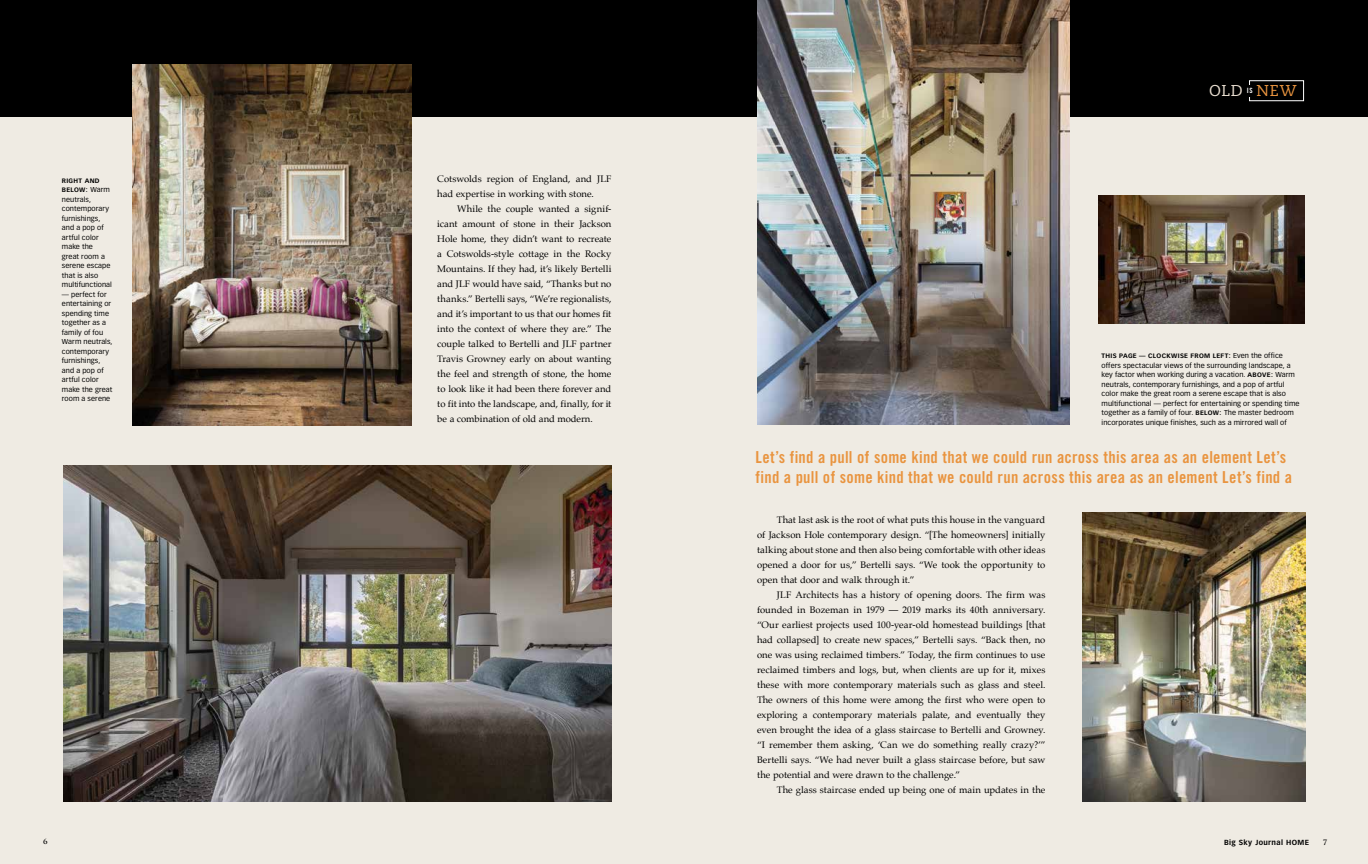
<style>
.page{position:relative;width:1368px;height:864px;background:#fff}
.page>*{position:absolute;margin:0;border:0;box-sizing:border-box;transform-origin:0 0}
.t1{font:16.5px/20px "Trade Gothic Bold Cond Twenty";letter-spacing:.015em;color:#e9943f}
.t2{font:15.7px "Caecilia";color:#e8ddcf}
.t3{font:9.5px/15px "Palatino";color:#000;text-align:justify}
.t4{font:700 7.2px "Vectora LH";color:#000}
.t5{font:700 7.2px "Trajan";color:#000}
.t6{font:7px/9.5px "Vectora LH";letter-spacing:.01em;color:#000}
.t7{font:700 6.3px/9.5px "Vectora LH";letter-spacing:.05em;color:#000}
.s1{font-weight:400;font-size:7px}
.s2{color:#e9943f}
.s3{font-weight:700;font-size:6.3px}
</style>
<div class="page">
<div style="left:0;top:117px;width:1368px;height:747px;background:#efebe3"></div>
<div style="left:0;top:0;width:1368px;height:117px;background:#000"></div>
<div style="left:1249px;top:81px;width:55px;height:20px;border:1px solid #fff"></div>
<div style="left:1246px;top:85px;width:8px;height:12px;background:#000"></div>
<img style="left:757px;top:0;width:312px;height:425px">
<img style="left:63px;top:465px;width:548px;height:337px">
<img style="left:132px;top:64px;width:280px;height:361px">
<img style="left:1082px;top:513px;width:223px;height:288px">
<img style="left:1099px;top:196px;width:206px;height:128px">
<p class="t7" style="left:62px;top:176px;width:49px">RIGHT AND<br>BELOW: <span class="s1">Warm</span></p>
<p class="t6" style="left:62px;top:195px;width:52px">neutrals, contemporary furnishings, and a pop of artful color make the great room a serene escape that is also multifunctional</p>
<p class="t6" style="left:62px;top:290px;width:52px">— perfect for entertaining or spending time together as a family of fou<br>Warm neutrals, contemporary furnishings, and a pop of artful color make the great room a serene</p>
<p class="t3" style="left:437px;top:171px;width:176px">Cotswolds region of England, and JLF had expertise in working with stone.</p>
<p class="t3" style="left:437px;top:201px;width:176px;text-indent:20px">While the couple wanted a signif&shy;icant amount of stone in their Jackson Hole home, they didn’t want to recreate a Cotswolds-style cottage in the Rocky Mountains. If they had, it’s likely Bertelli and JLF would have said, “Thanks but no thanks.” Bertelli says, “We’re regionalists, and it’s important to us that our homes fit into the context of where they are.” The couple talked to Bertelli and JLF partner Travis Growney early on about wanting the feel and strength of stone, the home to look like it had been there forever and to fit into the landscape, and, finally, for it be a combination of old and modern.</p>
<h2 class="t2" style="left:1209px;top:82px;width:89px">Old <sup>is</sup> <span class="s2">New</span></h2>
<p class="t7" style="left:1102px;top:351px;width:183px">THIS PAGE — CLOCKWISE FROM LEFT: <span class="s1">Even the office</span></p>
<p class="t6" style="left:1102px;top:360px;width:199px">offers spectacular views of the surrounding landscape, a key factor when working during a vacation. <span class="s3">ABOVE:</span> Warm neutrals, contemporary furnishings, and a pop of artful color make the great room a serene escape that is also multifunctional — perfect for entertaining or spending time together as a family of four. <span class="s3">BELOW:</span> The master bedroom incorporates unique finishes, such as a mirrored wall of</p>
<h1 class="t1" style="left:756px;top:447px;width:538px">Let’s find a pull of some kind that we could run across this area as an element Let’s find a pull of some kind that we could run across this area as an element Let’s find a</h1>
<p class="t3" style="left:757px;top:513px;width:290px;text-indent:20px">That last ask is the root of what puts this house in the vanguard of Jackson Hole contemporary design. “[The homeowners] initially talking about stone and then also being comfortable with other ideas opened a door for us,” Bertelli says. “We took the opportunity to open that door and walk through it.”</p>
<p class="t3" style="left:757px;top:588px;width:290px;text-indent:20px">JLF Architects has a history of opening doors. The firm was founded in Bozeman in 1979 — 2019 marks its 40th anniversary. “Our earliest projects used 100-year-old homestead buildings [that had collapsed] to create new spaces,” Bertelli says. “Back then, no one was using reclaimed timbers.” Today, the firm continues to use reclaimed timbers and logs, but, when clients are up for it, mixes these with more contemporary materials such as glass and steel.<br>The owners of this home were among the first who were open to exploring a contemporary materials palate, and eventually they even brought the idea of a glass staircase to Bertelli and Growney. “I remember them asking, ‘Can we do something really crazy?’” Bertelli says. “We had never built a glass staircase before, but saw the potential and were drawn to the challenge.”</p>
<p class="t3" style="left:777px;top:783px;width:270px">The glass staircase ended up being one of main updates in the</p>
<p class="t5" style="left:43px;top:837px;width:6px">6</p>
<p class="t4" style="left:1224px;top:838px;width:80px">BIG SKY JOURNAL HOME</p>
<p class="t5" style="left:1323px;top:838px;width:5px">7</p>
</div>
